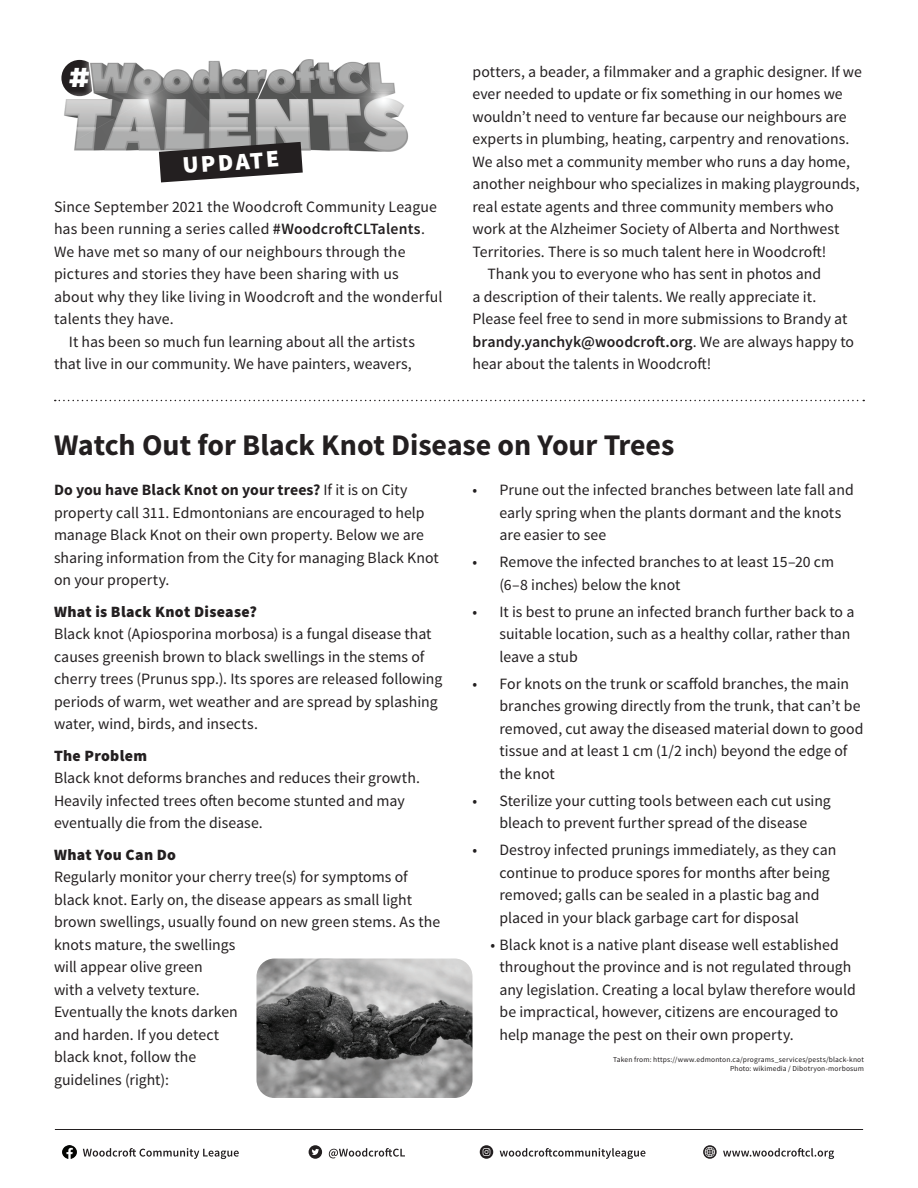
<style>
.page{position:relative;width:918px;height:1188px;background:#fff}
.page>*{position:absolute;margin:0;border:0;box-sizing:border-box;transform-origin:0 0}
.t1{font:700 30px "Source Sans Pro";letter-spacing:-.005em;color:#231f20}
.t2{font:27.3px "Peace Sans";color:#fff}
.t3{font:900 24px "Source Sans Pro";color:#fff}
.t4{font:15.75px/22.5px "Source Sans Pro";color:#231f20}
.t5{font:600 15.75px "Source Sans Pro";letter-spacing:.005em;color:#231f20}
.t6{font:900 15.75px "Source Sans Pro";letter-spacing:.02em;color:#231f20}
.t7{font:7.5px/9px "Source Sans Pro";letter-spacing:.02em;color:#231f20;text-align:right}
.s1{font-weight:600}
.s2{font-weight:400}
.s3{font-weight:700}
</style>
<div class="page">
<img style="left:61px;top:59px;width:348px;height:94px">
<svg style="left:55px;top:400px;width:809px;height:1px"></svg>
<img style="left:256px;top:958px;width:216px;height:140px">
<svg style="left:159px;top:142px;width:144px;height:40px;background:#4c494a"></svg>
<hr style="left:55px;top:1129px;width:808px;height:1px;background:#231f20">
<svg style="left:83px;top:1148px;width:156px;height:11px"></svg>
<img style="left:63px;top:1145px;width:13px;height:14px">
<svg style="left:329px;top:1148px;width:76px;height:10px"></svg>
<div style="left:309px;top:1145px;width:13px;height:14px;background:#231f20;border-radius:50%"></div>
<svg style="left:312px;top:1149px;width:7px;height:6px"></svg>
<svg style="left:500px;top:1148px;width:145px;height:11px"></svg>
<svg style="left:480px;top:1145px;width:13px;height:14px"></svg>
<svg style="left:480px;top:1148px;width:13px;height:10px"></svg>
<svg style="left:723px;top:1148px;width:111px;height:11px"></svg>
<svg style="left:703px;top:1145px;width:14px;height:14px"></svg>
<svg style="left:705px;top:1147px;width:10px;height:10px"></svg>
<h2 class="t2" style="left:69px;top:59px;width:22px">#</h2>
<h3 class="t3" style="left:181px;top:149px;width:98px;rotate:-4deg">UPDATE</h3>
<p class="t4" style="left:54px;top:195px;width:385px">Since September 2021 the Woodcroft Community League</p>
<p class="t4" style="left:54px;top:218px;width:372px">has been running a series called <span class="s1">#WoodcroftCLTalents</span>.</p>
<p class="t4" style="left:54px;top:240px;width:353px">We have met so many of our neighbours through the</p>
<p class="t4" style="left:54px;top:263px;width:346px">pictures and stories they have been sharing with us</p>
<p class="t4" style="left:54px;top:285px;width:390px">about why they like living in Woodcroft and the wonderful</p>
<p class="t4" style="left:54px;top:308px;width:121px">talents they have.</p>
<p class="t4" style="left:69px;top:330px;width:347px">It has been so much fun learning about all the artists</p>
<p class="t4" style="left:54px;top:353px;width:359px">that live in our community. We have painters, weavers,</p>
<p class="t4" style="left:472px;top:60px;width:391px">potters, a beader, a filmmaker and a graphic designer. If we</p>
<p class="t4" style="left:472px;top:83px;width:372px">ever needed to update or fix something in our homes we</p>
<p class="t4" style="left:472px;top:105px;width:376px">wouldn’t need to venture far because our neighbours are</p>
<p class="t4" style="left:472px;top:128px;width:378px">experts in plumbing, heating, carpentry and renovations.</p>
<p class="t4" style="left:472px;top:150px;width:379px">We also met a community member who runs a day home,</p>
<p class="t4" style="left:472px;top:173px;width:389px">another neighbour who specializes in making playgrounds,</p>
<p class="t4" style="left:472px;top:195px;width:363px">real estate agents and three community members who</p>
<p class="t4" style="left:472px;top:218px;width:369px">work at the Alzheimer Society of Alberta and Northwest</p>
<p class="t4" style="left:472px;top:240px;width:355px">Territories. There is so much talent here in Woodcroft!</p>
<p class="t4" style="left:487px;top:263px;width:335px">Thank you to everyone who has sent in photos and</p>
<p class="t4" style="left:472px;top:285px;width:345px">a description of their talents. We really appreciate it.</p>
<p class="t4" style="left:472px;top:308px;width:377px">Please feel free to send in more submissions to Brandy at</p>
<p class="t5" style="left:472px;top:331px;width:383px">brandy.yanchyk@woodcroft.org<span class="s2">. We are always happy to</span></p>
<p class="t4" style="left:472px;top:353px;width:240px">hear about the talents in Woodcroft!</p>
<h1 class="t1" style="left:54px;top:425px;width:622px">Watch Out for Black Knot Disease on Your Trees</h1>
<p class="t4" style="left:54px;top:479px;width:386px"><span class="s3">Do you have Black Knot on your trees?</span> If it is on City property call 311. Edmontonians are encouraged to help manage Black Knot on their own property. Below we are sharing information from the City for managing Black Knot on your property.</p>
<p class="t6" style="left:54px;top:600px;width:204px">What is Black Knot Disease?</p>
<p class="t4" style="left:54px;top:623px;width:390px">Black knot (Apiosporina morbosa) is a fungal disease that causes greenish brown to black swellings in the stems of cherry trees (Prunus spp.). Its spores are released following periods of warm, wet weather and are spread by splashing water, wind, birds, and insects.</p>
<p class="t6" style="left:54px;top:744px;width:95px">The Problem</p>
<p class="t4" style="left:54px;top:767px;width:367px">Black knot deforms branches and reduces their growth.<br>Heavily infected trees often become stunted and may eventually die from the disease.</p>
<p class="t6" style="left:54px;top:843px;width:124px">What You Can Do</p>
<p class="t4" style="left:54px;top:866px;width:388px">Regularly monitor your cherry tree(s) for symptoms of black knot. Early on, the disease appears as small light brown swellings, usually found on new green stems. As the knots mature, the swellings<br>will appear olive green<br>with a velvety texture.<br>Eventually the knots darken<br>and harden. If you detect<br>black knot, follow the<br>guidelines (right):</p>
<p class="t4" style="left:499px;top:479px;width:356px;text-indent:-27px">• Prune out the infected branches between late fall and early spring when the plants dormant and the knots are easier to see</p>
<p class="t4" style="left:499px;top:551px;width:336px;text-indent:-27px">• Remove the infected branches to at least 15–20 cm (6–8 inches) below the knot</p>
<p class="t4" style="left:499px;top:600px;width:356px;text-indent:-27px">• It is best to prune an infected branch further back to a suitable location, such as a healthy collar, rather than leave a stub</p>
<p class="t4" style="left:499px;top:672px;width:366px;text-indent:-27px">• For knots on the trunk or scaffold branches, the main branches growing directly from the trunk, that can’t be removed, cut away the diseased material down to good tissue and at least 1 cm (1/2 inch) beyond the edge of the knot</p>
<p class="t4" style="left:472px;top:789px;width:360px;text-align:center">• Sterilize your cutting tools between each cut using bleach to prevent further spread of the disease</p>
<p class="t4" style="left:499px;top:839px;width:338px;text-indent:-27px">• Destroy infected prunings immediately, as they can continue to produce spores for months after being removed; galls can be sealed in a plastic bag and placed in your black garbage cart for disposal</p>
<p class="t4" style="left:499px;top:933px;width:358px;text-indent:-9px">• Black knot is a native plant disease well established throughout the province and is not regulated through any legislation. Creating a local bylaw therefore would be impractical, however, citizens are encouraged to help manage the pest on their own property.</p>
<p class="t7" style="left:613px;top:1055px;width:252px">Taken from: https://www.edmonton.ca/programs_services/pests/black-knot<br>Photo: wikimedia / Dibotryon-morbosum</p>
</div>
